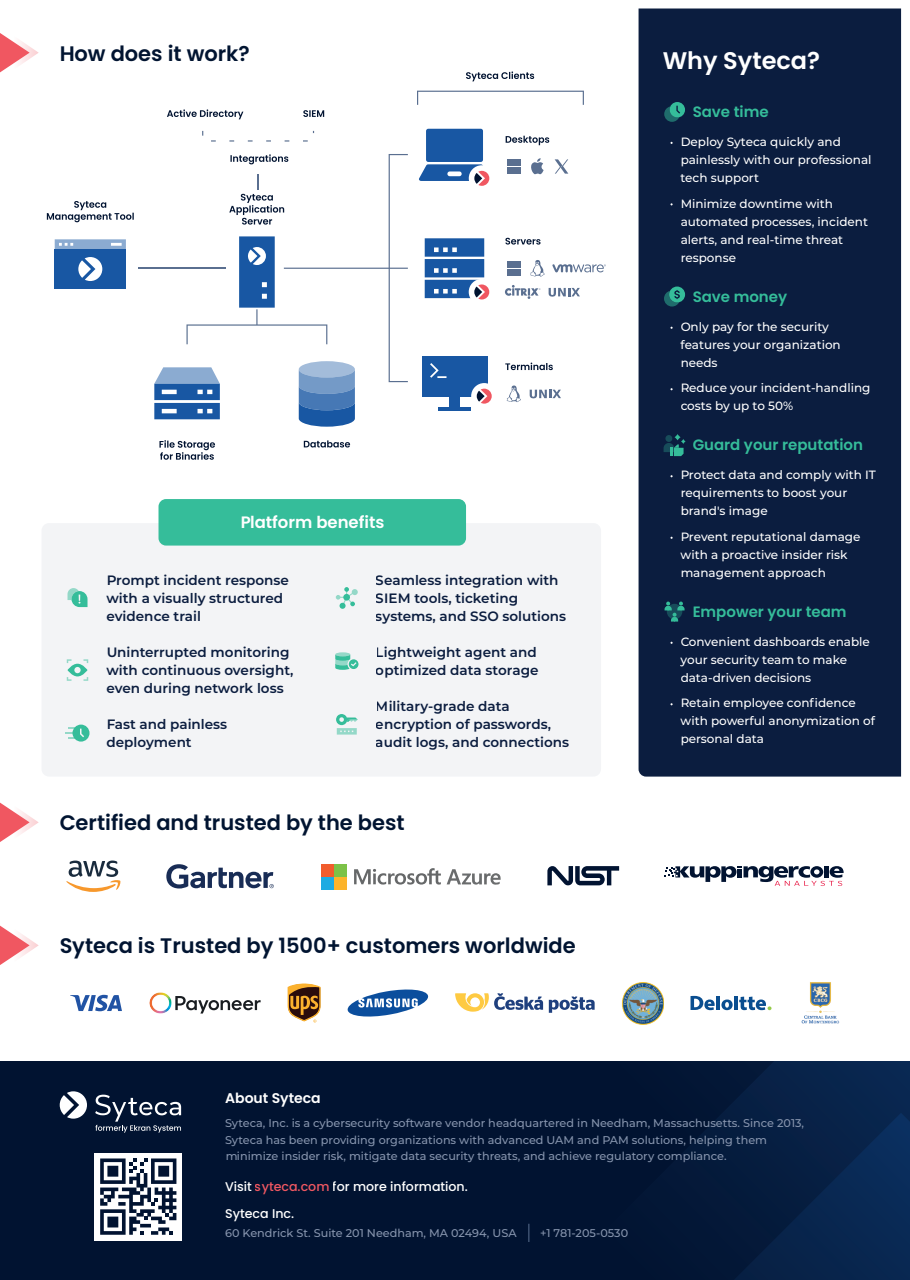
<style>
.page{position:relative;width:910px;height:1280px;background:#fff}
.page>*{position:absolute;margin:0;border:0;box-sizing:border-box;transform-origin:0 0}
.t1{font:600 24px "Poppins";color:#fff}
.t2{font:600 21px "Poppins";color:#011431}
.t3{font:600 16.5px "Poppins";color:#fff}
.t4{font:600 15px "Poppins";color:#35bd9a}
.t5{font:600 14.1px "Poppins";color:#fff}
.t6{font:600 13.5px/18px "Montserrat";color:#0b1d3f}
.t7{font:500 12.6px/26.7px "Poppins";color:#fff}
.t8{font:500 12px/18px "Montserrat";color:#fff}
.t9{font:500 11.25px/16.5px "Montserrat";color:#8694ad}
.s1{color:#f05862}
</style>
<div class="page">
<svg style="left:66px;top:860px;width:55px;height:32px"></svg>
<svg style="left:166px;top:864px;width:108px;height:25px"></svg>
<svg style="left:447px;top:869px;width:54px;height:16px"></svg>
<div style="left:321px;top:864px;width:12px;height:12px;background:#f15c2d"></div>
<div style="left:321px;top:877px;width:12px;height:12px;background:#1aabe2"></div>
<div style="left:334px;top:877px;width:12px;height:12px;background:#fcb42b"></div>
<div style="left:334px;top:864px;width:12px;height:12px;background:#7cc248"></div>
<svg style="left:354px;top:868px;width:87px;height:16px"></svg>
<svg style="left:547px;top:866px;width:72px;height:20px"></svg>
<svg style="left:664px;top:866px;width:180px;height:20px"></svg>
<svg style="left:70px;top:995px;width:52px;height:16px"></svg>
<svg style="left:175px;top:996px;width:86px;height:17px"></svg>
<svg style="left:288px;top:983px;width:33px;height:39px"></svg>
<svg style="left:347px;top:989px;width:82px;height:28px"></svg>
<svg style="left:455px;top:993px;width:88px;height:19px"></svg>
<svg style="left:549px;top:996px;width:46px;height:17px"></svg>
<hr style="left:716px;top:996px;width:4px;height:14px;background:#0a4e90">
<svg style="left:721px;top:996px;width:50px;height:14px"></svg>
<svg style="left:690px;top:996px;width:25px;height:14px"></svg>
<svg style="left:47px;top:201px;width:87px;height:21px"></svg>
<div style="left:55px;top:249px;width:71px;height:40px;background:#1857a3"></div>
<svg style="left:55px;top:239px;width:71px;height:10px"></svg>
<svg style="left:78px;top:257px;width:24px;height:24px"></svg>
<svg style="left:304px;top:440px;width:46px;height:7px"></svg>
<svg style="left:159px;top:440px;width:56px;height:20px"></svg>
<svg style="left:505px;top:238px;width:35px;height:7px"></svg>
<div style="left:507px;top:261px;width:6px;height:7px;background:#5a6f90"></div>
<div style="left:514px;top:261px;width:7px;height:7px;background:#5a6f90"></div>
<svg style="left:507px;top:269px;width:6px;height:6px"></svg>
<div style="left:514px;top:269px;width:7px;height:6px;background:#5a6f90"></div>
<svg style="left:530px;top:260px;width:15px;height:17px"></svg>
<svg style="left:552px;top:264px;width:54px;height:8px"></svg>
<svg style="left:505px;top:285px;width:35px;height:14px"></svg>
<svg style="left:549px;top:288px;width:31px;height:9px"></svg>
<svg style="left:425px;top:238px;width:64px;height:61px"></svg>
<svg style="left:506px;top:136px;width:43px;height:9px"></svg>
<div style="left:507px;top:159px;width:6px;height:7px;background:#5a6f90"></div>
<div style="left:514px;top:159px;width:7px;height:7px;background:#5a6f90"></div>
<div style="left:507px;top:167px;width:6px;height:7px;background:#5a6f90"></div>
<div style="left:514px;top:167px;width:7px;height:7px;background:#5a6f90"></div>
<svg style="left:531px;top:158px;width:13px;height:16px"></svg>
<svg style="left:555px;top:159px;width:13px;height:15px"></svg>
<svg style="left:419px;top:129px;width:71px;height:57px"></svg>
<div style="left:449px;top:391px;width:11px;height:16px;background:#1857a3"></div>
<hr style="left:438px;top:407px;width:33px;height:4px;background:#1857a3">
<div style="left:422px;top:356px;width:65px;height:40px;background:#1857a3"></div>
<svg style="left:505px;top:363px;width:48px;height:7px"></svg>
<svg style="left:507px;top:385px;width:14px;height:17px"></svg>
<svg style="left:530px;top:390px;width:31px;height:8px"></svg>
<div style="left:471px;top:383px;width:26px;height:26px;background:#fff;border-radius:50%"></div>
<svg style="left:477px;top:389px;width:15px;height:15px"></svg>
<svg style="left:430px;top:363px;width:16px;height:15px"></svg>
<hr style="left:139px;top:268px;width:87px;height:1px;background:#5a6f90">
<svg style="left:417px;top:91px;width:167px;height:14px"></svg>
<svg style="left:466px;top:71px;width:68px;height:10px"></svg>
<svg style="left:167px;top:109px;width:76px;height:10px"></svg>
<svg style="left:303px;top:110px;width:21px;height:7px"></svg>
<svg style="left:154px;top:154px;width:254px;height:273px"></svg>
<div style="left:0;top:1061px;width:910px;height:219px;background:#011331"></div>
<svg style="left:723px;top:1061px;width:187px;height:52px;background:#072248"></svg>
<svg style="left:696px;top:1113px;width:214px;height:167px"></svg>
<div style="left:95px;top:1153px;width:87px;height:87px;background:#fff"></div>
<svg style="left:100px;top:1158px;width:76px;height:77px"></svg>
<svg style="left:60px;top:1091px;width:27px;height:28px"></svg>
<svg style="left:95px;top:1095px;width:86px;height:38px"></svg>
<svg style="left:0;top:925px;width:39px;height:40px"></svg>
<svg style="left:0;top:802px;width:39px;height:40px"></svg>
<svg style="left:0;top:33px;width:39px;height:40px"></svg>
<img style="left:801px;top:982px;width:39px;height:42px">
<img style="left:622px;top:983px;width:42px;height:42px">
<img style="left:149px;top:992px;width:23px;height:22px">
<div style="left:639px;top:9px;width:262px;height:768px;background:#0b1d3f"></div>
<svg style="left:664px;top:102px;width:21px;height:20px"></svg>
<svg style="left:664px;top:287px;width:21px;height:20px"></svg>
<svg style="left:664px;top:434px;width:22px;height:22px"></svg>
<svg style="left:665px;top:602px;width:20px;height:20px"></svg>
<div style="left:42px;top:523px;width:559px;height:254px;background:#f3f4f6;border-radius:8px"></div>
<svg style="left:68px;top:588px;width:20px;height:19px"></svg>
<svg style="left:67px;top:659px;width:21px;height:22px"></svg>
<svg style="left:66px;top:725px;width:24px;height:17px"></svg>
<svg style="left:336px;top:587px;width:22px;height:22px"></svg>
<svg style="left:335px;top:654px;width:23px;height:16px"></svg>
<svg style="left:335px;top:652px;width:15px;height:4px"></svg>
<svg style="left:336px;top:714px;width:22px;height:21px"></svg>
<div style="left:159px;top:499px;width:307px;height:47px;background:#35bd9a;border-radius:8px"></div>
<svg style="left:528px;top:1224px;width:1px;height:18px"></svg>
<h2 class="t2" style="left:60px;top:41px;width:192px">How does it work?</h2>
<h1 class="t1" style="left:663px;top:46px;width:159px">Why Syteca?</h1>
<p class="t4" style="left:693px;top:103px;width:78px">Save time</p>
<p class="t8" style="left:681px;top:133px;width:192px">Deploy Syteca quickly and painlessly with our professional tech support</p>
<p class="t8" style="left:681px;top:194px;width:189px">Minimize downtime with automated processes, incident alerts, and real-time threat response</p>
<p class="t4" style="left:693px;top:288px;width:96px">Save money</p>
<p class="t8" style="left:681px;top:317px;width:162px">Only pay for the security features your organization needs</p>
<p class="t8" style="left:681px;top:379px;width:191px">Reduce your incident-handling costs by up to 50%</p>
<p class="t4" style="left:693px;top:436px;width:172px">Guard your reputation</p>
<p class="t8" style="left:681px;top:466px;width:197px">Protect data and comply with IT requirements to boost your brand's image</p>
<p class="t8" style="left:681px;top:527px;width:181px">Prevent reputational damage with a proactive insider risk management approach</p>
<p class="t4" style="left:693px;top:603px;width:156px">Empower your team</p>
<p class="t8" style="left:681px;top:632px;width:191px">Convenient dashboards enable your security team to make data-driven decisions</p>
<p class="t8" style="left:681px;top:694px;width:196px">Retain employee confidence with powerful anonymization of personal data</p>
<h3 class="t3" style="left:240px;top:513px;width:146px">Platform benefits</h3>
<p class="t6" style="left:106px;top:570px;width:184px">Prompt incident response with a visually structured evidence trail</p>
<p class="t6" style="left:106px;top:642px;width:189px">Uninterrupted monitoring with continuous oversight, even during network loss</p>
<p class="t6" style="left:106px;top:714px;width:122px">Fast and painless deployment</p>
<p class="t6" style="left:376px;top:570px;width:192px">Seamless integration with<br>SIEM tools, ticketing systems, and SSO solutions</p>
<p class="t6" style="left:376px;top:642px;width:164px">Lightweight agent and optimized data storage</p>
<p class="t6" style="left:376px;top:696px;width:195px">Military-grade data encryption of passwords, audit logs, and connections</p>
<h2 class="t2" style="left:60px;top:811px;width:347px">Certified and trusted by the best</h2>
<h2 class="t2" style="left:60px;top:934px;width:518px">Syteca is Trusted by 1500+ customers worldwide</h2>
<p class="t5" style="left:225px;top:1089px;width:97px">About Syteca</p>
<p class="t9" style="left:225px;top:1115px;width:580px">Syteca, Inc. is a cybersecurity software vendor headquartered in Needham, Massachusetts. Since 2013,<br>Syteca has been providing organizations with advanced UAM and PAM solutions, helping them minimize insider risk, mitigate data security threats, and achieve regulatory compliance.</p>
<p class="t7" style="left:225px;top:1173px;width:244px">Visit <span class="s1">syteca.com</span> for more information.<br>Syteca Inc.</p>
<p class="t9" style="left:225px;top:1224px;width:293px">60 Kendrick St. Suite 201 Needham, MA 02494, USA</p>
<p class="t9" style="left:540px;top:1224px;width:90px">+1 781-205-0530</p>
</div>
